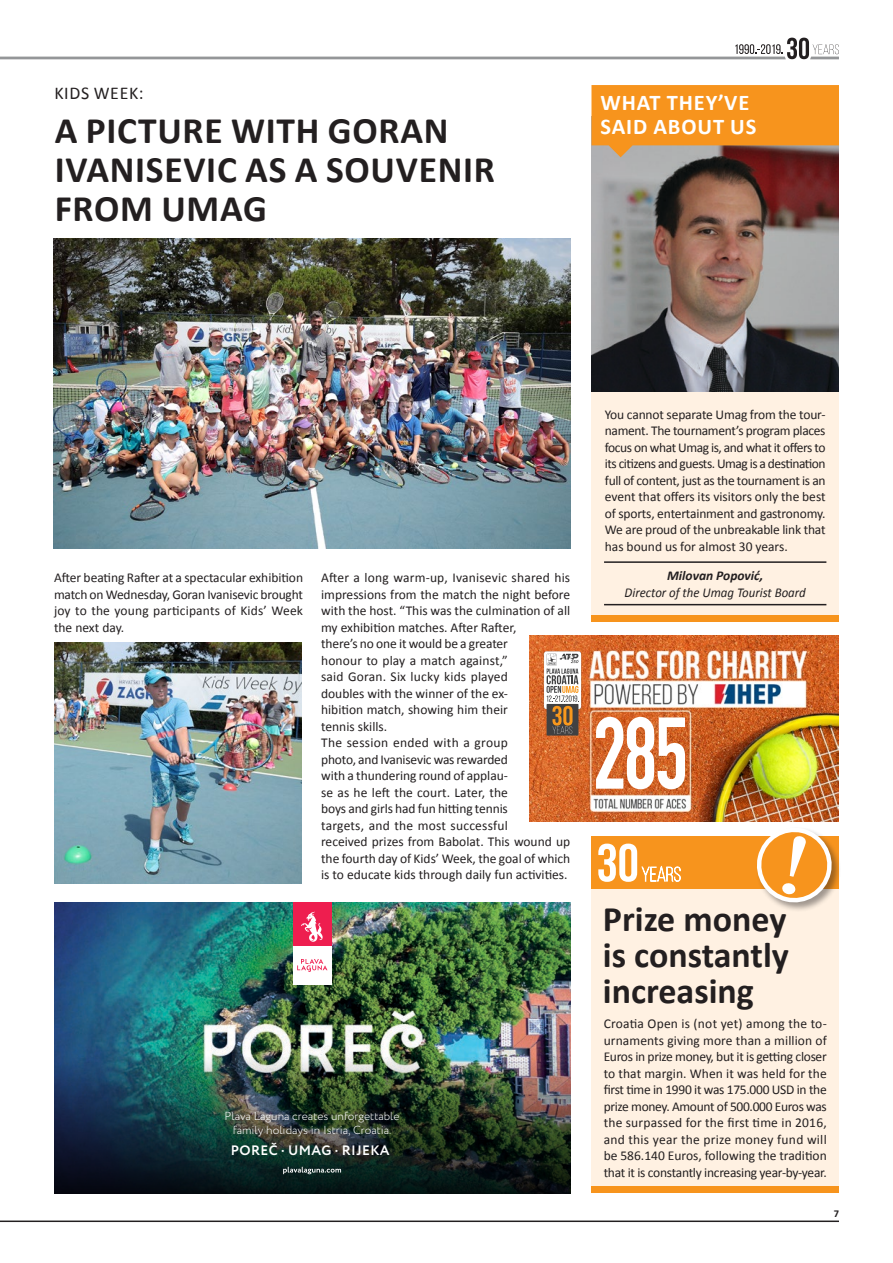
<style>
.page{position:relative;width:893px;height:1263px;background:#fff}
.page>*{position:absolute;margin:0;border:0;box-sizing:border-box;transform-origin:0 0}
.t1{font:700 100.05px "DIN Condensed";color:#fff;scale:.9 1}
.t2{font:700 37.5px/39px "Calibri";letter-spacing:.02em;color:#231f20}
.t3{font:700 36px/36px "Calibri";color:#231f20;text-align:justify}
.t4{font:700 22.5px/24px "Calibri";letter-spacing:.04em;color:#fff}
.t5{font:18px "Calibri";letter-spacing:.04em;color:#231f20}
.t6{font:700 13.65px "Circe";letter-spacing:.03em;color:#fff}
.t7{font:13.5px/16.5px "Calibri";color:#231f20;text-align:justify}
.t8{font:italic 13.5px "Calibri";color:#231f20;scale:.95 1}
.t9{font:italic 700 13.5px "Calibri";color:#231f20}
.t10{font:300 11.7px/14.1px "Circe";color:#fff;text-align:center}
.t11{font:700 10.5px "Calibri";color:#231f20}
</style>
<div class="page">
<hr style="left:0;top:1220px;width:839px;height:2px;background:#231f20">
<svg style="left:0;top:38px;width:839px;height:21px"></svg>
<img style="left:54px;top:902px;width:516px;height:153px">
<img style="left:54px;top:1055px;width:516px;height:138px">
<svg style="left:283px;top:1167px;width:58px;height:7px"></svg>
<div style="left:293px;top:946px;width:39px;height:39px;background:#fff"></div>
<svg style="left:297px;top:959px;width:30px;height:13px"></svg>
<div style="left:293px;top:902px;width:39px;height:44px;background:#ee1e4f"></div>
<svg style="left:301px;top:911px;width:22px;height:31px"></svg>
<div style="left:591px;top:879px;width:248px;height:310px;background:#fff1e2"></div>
<div style="left:591px;top:837px;width:248px;height:52px;background:#f7941d"></div>
<div style="left:591px;top:1186px;width:248px;height:6px;background:#f7941d"></div>
<svg style="left:598px;top:843px;width:83px;height:39px"></svg>
<div style="left:756px;top:826px;width:85px;height:86px;background:#231f20;opacity:.43"></div>
<svg style="left:750px;top:826px;width:88px;height:78px"></svg>
<div style="left:591px;top:315px;width:248px;height:305px;background:#fff1e2"></div>
<img style="left:591px;top:157px;width:248px;height:234px">
<hr style="left:604px;top:561px;width:222px;height:2px;background:#231f20">
<hr style="left:604px;top:604px;width:222px;height:1px;background:#231f20">
<div style="left:591px;top:615px;width:248px;height:7px;background:#f7941d"></div>
<img style="left:53px;top:238px;width:517px;height:311px">
<img style="left:529px;top:636px;width:310px;height:186px">
<svg style="left:544px;top:651px;width:37px;height:84px"></svg>
<img style="left:54px;top:642px;width:247px;height:242px">
<svg style="left:591px;top:85px;width:248px;height:72px;background:#e6902c"></svg>
<h3 class="t5" style="left:54px;top:81px;width:91px">KIDS WEEK:</h3>
<h2 class="t2" style="left:55px;top:111px;width:442px">A PICTURE WITH GORAN<br>IVANISEVIC AS A SOUVENIR<br>FROM UMAG</h2>
<h3 class="t4" style="left:600px;top:90px;width:157px">WHAT THEY’VE<br>SAID ABOUT US</h3>
<p class="t7" style="left:54px;top:569px;width:251px">After beating Rafter at a spectacular exhibition match on Wednesday, Goran Ivanisevic brought joy to the young participants of Kids’ Week the next day.</p>
<p class="t7" style="left:321px;top:569px;width:251px;text-align:left">After a long warm-up, Ivanisevic shared his impressions from the match the night before with the host. “This was the culmination of all my exhibition matches. After Rafter,<br>there’s no one it would be a greater<br>honour to play a match against,”<br>said Goran. Six lucky kids played<br>doubles with the winner of the ex-<br>hibition match, showing him their<br>tennis skills.<br>The session ended with a group<br>photo, and Ivanisevic was rewarded<br>with a thundering round of applau-<br>se as he left the court. Later, the<br>boys and girls had fun hitting tennis<br>targets, and the most successful<br>received prizes from Babolat. This wound up the fourth day of Kids’ Week, the goal of which is to educate kids through daily fun activities.</p>
<p class="t10" style="left:225px;top:1109px;width:177px">Plava Laguna creates unforgettable family holidays in Istria, Croatia.</p>
<p class="t6" style="left:231px;top:1141px;width:160px">POREČ · UMAG · RIJEKA</p>
<p class="t7" style="left:605px;top:406px;width:222px">You cannot separate Umag from the tour&shy;nament. The tournament’s program places focus on what Umag is, and what it offers to its citizens and guests. Umag is a destination full of content, just as the tournament is an event that offers its visitors only the best of sports, entertainment and gastronomy.<br>We are proud of the unbreakable link that has bound us for almost 30 years.</p>
<p class="t9" style="left:667px;top:567px;width:98px">Milovan Popović,</p>
<p class="t8" style="left:625px;top:583px;width:192px">Director of the Umag Tourist Board</p>
<h1 class="t1" style="left:593px;top:686px;width:107px">285</h1>
<h3 class="t3" style="left:603px;top:901px;width:188px">Prize money is constantly increasing</h3>
<p class="t7" style="left:604px;top:1015px;width:225px">Croatia Open is (not yet) among the to&shy;urnaments giving more than a million of Euros in prize money, but it is getting closer to that margin. When it was held for the first time in 1990 it was 175.000 USD in the prize money. Amount of 500.000 Euros was the surpassed for the first time in 2016, and this year the prize money fund will be 586.140 Euros, following the tradition that it is constantly increasing year-by-year.</p>
<p class="t11" style="left:834px;top:1207px;width:7px">7</p>
</div>
